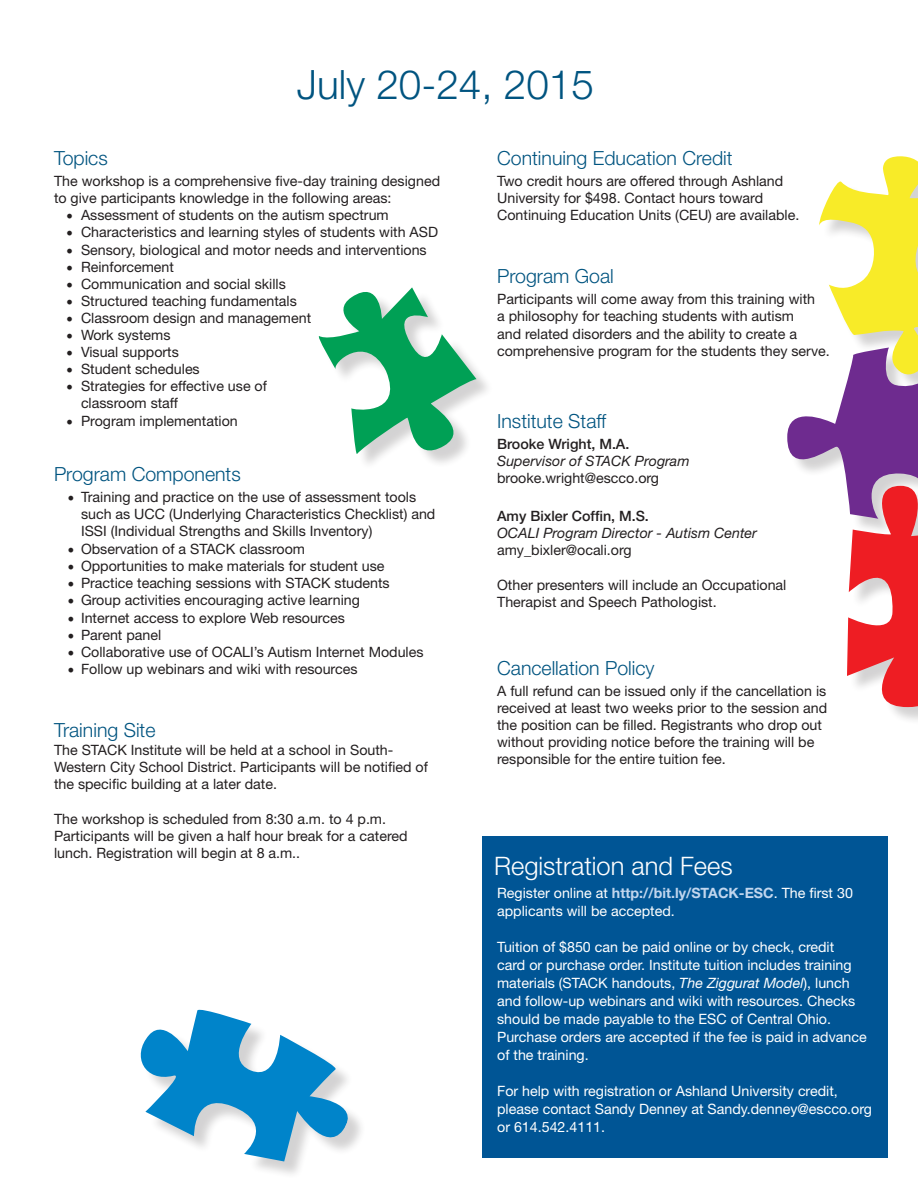
<style>
.page{position:relative;width:918px;height:1188px;background:#fff}
.page>*{position:absolute;margin:0;border:0;box-sizing:border-box;transform-origin:0 0}
.t1{font:300 40.5px "Helvetica Neue";color:#005480}
.t2{font:300 25.5px "Helvetica Neue";color:#fff}
.t3{font:300 19.5px "Helvetica Neue";color:#005480}
.t4{font:14.25px/17.1px "Helvetica Neue";color:#231f20}
.t5{font:14.25px/18px "Helvetica Neue";color:#fff}
.t6{font:italic 14.25px/17.1px "Helvetica Neue";color:#231f20}
.s1{font-family:"Minion Pro";font-size:18px}
.s2{font-weight:500;font-style:normal}
.s3{font-weight:700;color:#c1d6ee}
.s4{font-style:italic}
</style>
<div class="page">
<div style="left:482px;top:836px;width:405px;height:322px;background:#005595"></div>
<div style="left:790px;top:159px;width:128px;height:567px;background:#231f20;opacity:.2"></div>
<svg style="left:787px;top:156px;width:131px;height:551px"></svg>
<div style="left:143px;top:1013px;width:223px;height:166px;background:#231f20;opacity:.2"></div>
<svg style="left:140px;top:1009px;width:224px;height:152px"></svg>
<svg style="left:318px;top:287px;width:159px;height:177px"></svg>
<p class="t1" style="left:297px;top:60px;width:299px">July 20-24, 2015</p>
<p class="t3" style="left:54px;top:146px;width:55px">Topics</p>
<p class="t4" style="left:54px;top:172px;width:388px">The workshop is a comprehensive five-day training designed to give participants knowledge in the following areas:</p>
<p class="t4" style="left:66px;top:207px;width:324px"><span class="s1">•</span> Assessment of students on the autism spectrum</p>
<p class="t4" style="left:66px;top:224px;width:374px"><span class="s1">•</span> Characteristics and learning styles of students with ASD</p>
<p class="t4" style="left:66px;top:241px;width:362px"><span class="s1">•</span> Sensory, biological and motor needs and interventions</p>
<p class="t4" style="left:66px;top:258px;width:109px"><span class="s1">•</span> Reinforcement</p>
<p class="t4" style="left:66px;top:275px;width:221px"><span class="s1">•</span> Communication and social skills</p>
<p class="t4" style="left:66px;top:292px;width:232px"><span class="s1">•</span> Structured teaching fundamentals</p>
<p class="t4" style="left:66px;top:309px;width:247px"><span class="s1">•</span> Classroom design and management</p>
<p class="t4" style="left:66px;top:326px;width:106px"><span class="s1">•</span> Work systems</p>
<p class="t4" style="left:66px;top:343px;width:114px"><span class="s1">•</span> Visual supports</p>
<p class="t4" style="left:66px;top:360px;width:135px"><span class="s1">•</span> Student schedules</p>
<p class="t4" style="left:81px;top:378px;width:188px;text-indent:-15px"><span class="s1">•</span> Strategies for effective use of classroom staff</p>
<p class="t4" style="left:66px;top:412px;width:173px"><span class="s1">•</span> Program implementation</p>
<p class="t3" style="left:54px;top:462px;width:188px">Program Components</p>
<p class="t4" style="left:81px;top:488px;width:356px;text-indent:-14px"><span class="s1">•</span> Training and practice on the use of assessment tools such as UCC (Underlying Characteristics Checklist) and<br>ISSI (Individual Strengths and Skills Inventory)</p>
<p class="t4" style="left:68px;top:540px;width:239px"><span class="s1">•</span> Observation of a STACK classroom</p>
<p class="t4" style="left:68px;top:557px;width:319px"><span class="s1">•</span> Opportunities to make materials for student use</p>
<p class="t4" style="left:68px;top:574px;width:324px"><span class="s1">•</span> Practice teaching sessions with STACK students</p>
<p class="t4" style="left:68px;top:591px;width:294px"><span class="s1">•</span> Group activities encouraging active learning</p>
<p class="t4" style="left:68px;top:609px;width:279px"><span class="s1">•</span> Internet access to explore Web resources</p>
<p class="t4" style="left:68px;top:626px;width:95px"><span class="s1">•</span> Parent panel</p>
<p class="t4" style="left:68px;top:643px;width:358px"><span class="s1">•</span> Collaborative use of OCALI’s Autism Internet Modules</p>
<p class="t4" style="left:68px;top:660px;width:292px"><span class="s1">•</span> Follow up webinars and wiki with resources</p>
<p class="t3" style="left:54px;top:718px;width:103px">Training Site</p>
<p class="t4" style="left:54px;top:741px;width:375px">The STACK Institute will be held at a school in South-<br>Western City School District. Participants will be notified of the specific building at a later date.</p>
<p class="t4" style="left:54px;top:810px;width:355px">The workshop is scheduled from 8:30 a.m. to 4 p.m.<br>Participants will be given a half hour break for a catered lunch. Registration will begin at 8 a.m..</p>
<p class="t3" style="left:497px;top:146px;width:237px">Continuing Education Credit</p>
<p class="t4" style="left:497px;top:172px;width:288px">Two credit hours are offered through Ashland<br>University for $498. Contact hours toward</p>
<p class="t4" style="left:497px;top:207px;width:304px">Continuing Education Units (CEU) are available.</p>
<p class="t3" style="left:497px;top:265px;width:118px">Program Goal</p>
<p class="t4" style="left:497px;top:291px;width:334px">Participants will come away from this training with<br>a philosophy for teaching students with autism<br>and related disorders and the ability to create a comprehensive program for the students they serve.</p>
<p class="t3" style="left:497px;top:409px;width:111px">Institute Staff</p>
<p class="t6" style="left:497px;top:435px;width:194px"><span class="s2">Brooke Wright, M.A.<br></span>Supervisor of STACK Program</p>
<p class="t4" style="left:497px;top:469px;width:163px">brooke.wright@escco.org</p>
<p class="t6" style="left:497px;top:507px;width:261px"><span class="s2">Amy Bixler Coffin, M.S.<br></span>OCALI Program Director - Autism Center</p>
<p class="t4" style="left:497px;top:542px;width:136px">amy_bixler@ocali.org</p>
<p class="t4" style="left:497px;top:576px;width:291px">Other presenters will include an Occupational<br>Therapist and Speech Pathologist.</p>
<p class="t3" style="left:497px;top:656px;width:159px">Cancellation Policy</p>
<p class="t4" style="left:497px;top:682px;width:332px">A full refund can be issued only if the cancellation is received at least two weeks prior to the session and the position can be filled. Registrants who drop out without providing notice before the training will be responsible for the entire tuition fee.</p>
<p class="t2" style="left:494px;top:851px;width:240px">Registration and Fees</p>
<p class="t5" style="left:497px;top:884px;width:357px">Register online at <span class="s3">http://bit.ly/STACK-ESC</span>. The first 30 applicants will be accepted.</p>
<p class="t5" style="left:497px;top:938px;width:371px">Tuition of $850 can be paid online or by check, credit<br>card or purchase order. Institute tuition includes training materials (STACK handouts, <span class="s4">The Ziggurat Model</span>), lunch and follow-up webinars and wiki with resources. Checks should be made payable to the ESC of Central Ohio.<br>Purchase orders are accepted if the fee is paid in advance of the training.</p>
<p class="t5" style="left:497px;top:1082px;width:376px">For help with registration or Ashland University credit, please contact Sandy Denney at Sandy.denney@escco.org or 614.542.4111.</p>
</div>
